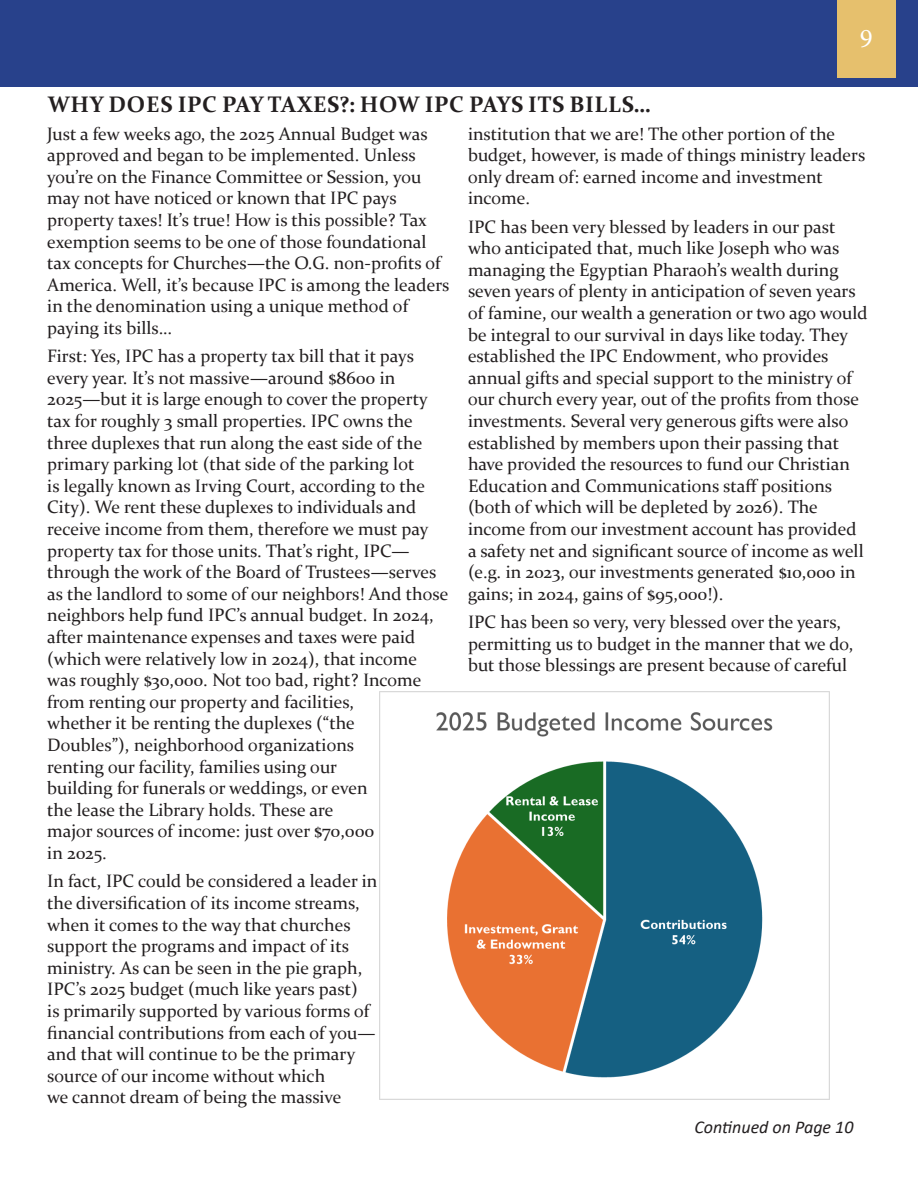
<style>
.page{position:relative;width:918px;height:1188px;background:#fff}
.page>*{position:absolute;margin:0;border:0;box-sizing:border-box;transform-origin:0 0}
.t1{font:27px "Minion Pro";color:#fff}
.t2{font:700 22.5px "Constantia";letter-spacing:.03em;color:#231f20}
.t3{font:18px/21.6px "Constantia";color:#231f20}
.Paragraph_Style_1{font:italic 18px "Calibri";color:#231f20}
</style>
<div class="page">
<div style="left:0;top:0;width:918px;height:86px;background:#28418b"></div>
<div style="left:837px;top:0;width:58px;height:78px;background:#e6c06d"></div>
<img style="left:379px;top:691px;width:451px;height:408px">
<p class="t2" style="left:48px;top:89px;width:604px">WHY DOES IPC PAY TAXES?: HOW IPC PAYS ITS BILLS…</p>
<p class="t1" style="left:860px;top:20px;width:14px">9</p>
<p class="t3" style="left:47px;top:122px;width:404px">Just a few weeks ago, the 2025 Annual Budget was approved and began to be implemented. Unless you’re on the Finance Committee or Session, you may not have noticed or known that IPC pays property taxes! It’s true! How is this possible? Tax exemption seems to be one of those foundational tax concepts for Churches—the O.G. non-profits of America. Well, it’s because IPC is among the leaders in the denomination using a unique method of paying its bills…</p>
<p class="t3" style="left:47px;top:345px;width:403px">First: Yes, IPC has a property tax bill that it pays every year. It’s not massive—around $8600 in 2025—but it is large enough to cover the property tax for roughly 3 small properties. IPC owns the three duplexes that run along the east side of the primary parking lot (that side of the parking lot<br>is legally known as Irving Court, according to the City). We rent these duplexes to individuals and receive income from them, therefore we must pay property tax for those units. That’s right, IPC— through the work of the Board of Trustees—serves as the landlord to some of our neighbors! And those neighbors help fund IPC’s annual budget. In 2024, after maintenance expenses and taxes were paid (which were relatively low in 2024), that income was roughly $30,000. Not too bad, right? Income from renting our property and facilities,<br>whether it be renting the duplexes (“the<br>Doubles”), neighborhood organizations<br>renting our facility, families using our<br>building for funerals or weddings, or even<br>the lease the Library holds. These are<br>major sources of income: just over $70,000<br>in 2025.</p>
<p class="t3" style="left:47px;top:870px;width:332px">In fact, IPC could be considered a leader in the diversification of its income streams, when it comes to the way that churches support the programs and impact of its ministry. As can be seen in the pie graph, IPC’s 2025 budget (much like years past)<br>is primarily supported by various forms of financial contributions from each of you— and that will continue to be the primary source of our income without which<br>we cannot dream of being the massive</p>
<p class="t3" style="left:468px;top:122px;width:399px">institution that we are! The other portion of the budget, however, is made of things ministry leaders only dream of: earned income and investment income.</p>
<p class="t3" style="left:468px;top:215px;width:401px">IPC has been very blessed by leaders in our past who anticipated that, much like Joseph who was managing the Egyptian Pharaoh’s wealth during seven years of plenty in anticipation of seven years of famine, our wealth a generation or two ago would be integral to our survival in days like today. They established the IPC Endowment, who provides annual gifts and special support to the ministry of our church every year, out of the profits from those investments. Several very generous gifts were also established by members upon their passing that have provided the resources to fund our Christian Education and Communications staff positions (both of which will be depleted by 2026). The income from our investment account has provided a safety net and significant source of income as well (e.g. in 2023, our investments generated $10,000 in gains; in 2024, gains of $95,000!).</p>
<p class="t3" style="left:468px;top:610px;width:387px">IPC has been so very, very blessed over the years, permitting us to budget in the manner that we do, but those blessings are present because of careful</p>
<p class="Paragraph_Style_1" style="left:694px;top:1115px;width:161px">Continued on Page 10</p>
</div>
